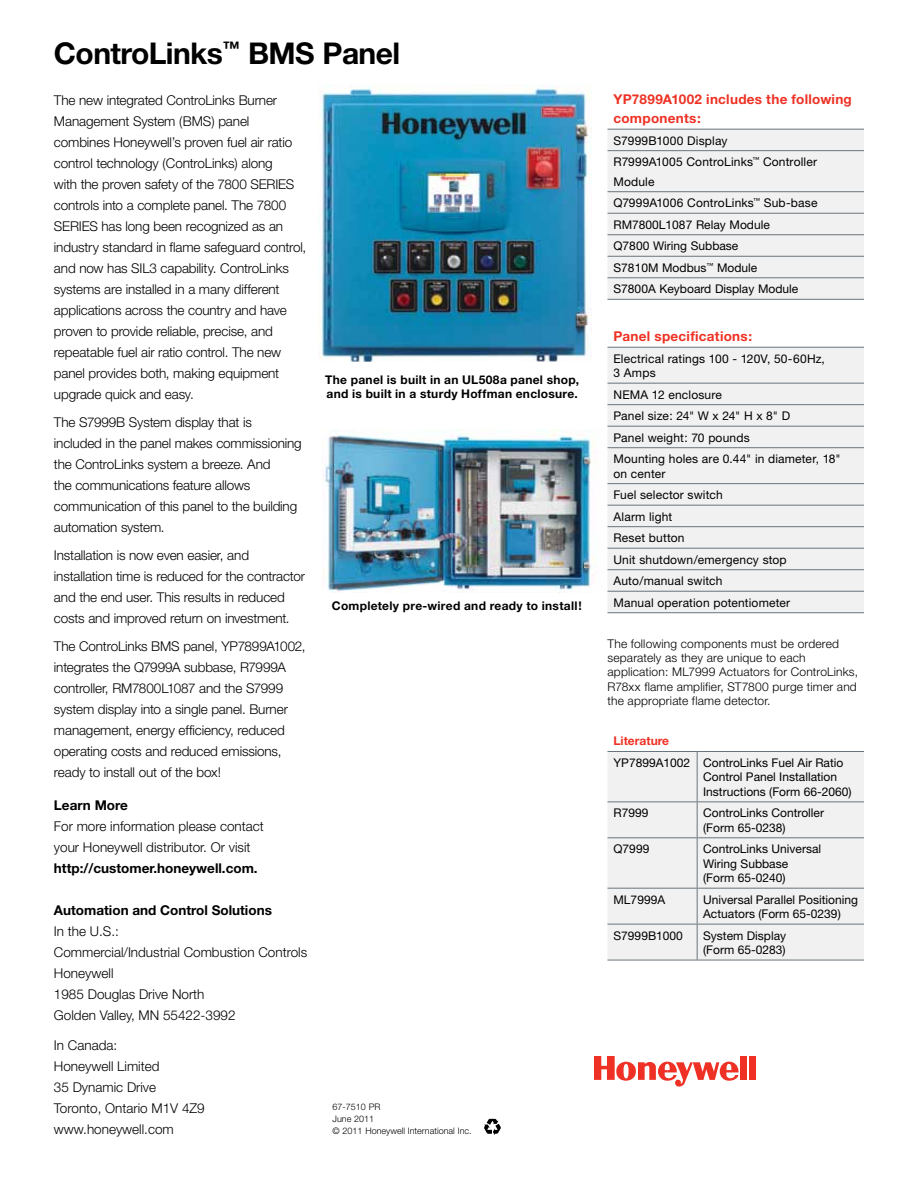
<style>
.page{position:relative;width:918px;height:1188px;background:#fff}
.page>*{position:absolute;margin:0;border:0;box-sizing:border-box;transform-origin:0 0}
.t1{font:700 30px "Helvetica Neue";letter-spacing:-.02em;color:#000}
.t2{font:300 13.5px/21px "Helvetica Neue";letter-spacing:-.01em;color:#000}
.t3{font:700 13.5px "Helvetica Neue";color:#000}
.t4{font:700 13.5px/19.5px "Helvetica Neue";letter-spacing:.02em;color:#ee3124}
.t5{font:12px/21.5px "Helvetica Neue";color:#000}
.t6{font:300 12px/14.4px "Helvetica Neue";letter-spacing:.015em;color:#000}
.t7{font:700 12px/14.4px "Helvetica Neue";letter-spacing:.025em;color:#000}
.t8{font:700 12px "Helvetica Neue";color:#ee3124}
.t9{font:300 9px/12px "Helvetica Neue";color:#000}
</style>
<div class="page">
<div style="left:740px;top:1056px;width:7px;height:24px;background:#ee3124"></div>
<div style="left:749px;top:1056px;width:7px;height:24px;background:#ee3124"></div>
<svg style="left:594px;top:1056px;width:145px;height:31px"></svg>
<div style="left:295px;top:278px;width:8px;height:7px;border:3px solid #fff;border-radius:50%"></div>
<div style="left:607px;top:752px;width:257px;height:208px;background:#f1f1f2"></div>
<hr style="left:608px;top:751px;width:89px;height:1px;background:#6a747b">
<hr style="left:697px;top:751px;width:167px;height:1px;background:#6a747b">
<hr style="left:697px;top:752px;width:1px;height:49px;background:#6a747b">
<hr style="left:608px;top:801px;width:89px;height:1px;background:#6a747b">
<hr style="left:697px;top:801px;width:167px;height:1px;background:#6a747b">
<hr style="left:697px;top:802px;width:1px;height:35px;background:#6a747b">
<hr style="left:608px;top:837px;width:89px;height:1px;background:#6a747b">
<hr style="left:697px;top:837px;width:167px;height:1px;background:#6a747b">
<hr style="left:697px;top:838px;width:1px;height:50px;background:#6a747b">
<hr style="left:608px;top:888px;width:89px;height:1px;background:#6a747b">
<hr style="left:697px;top:888px;width:167px;height:1px;background:#6a747b">
<hr style="left:697px;top:889px;width:1px;height:35px;background:#6a747b">
<hr style="left:608px;top:924px;width:89px;height:1px;background:#6a747b">
<hr style="left:697px;top:924px;width:167px;height:1px;background:#6a747b">
<hr style="left:697px;top:924px;width:1px;height:36px;background:#6a747b">
<hr style="left:608px;top:960px;width:89px;height:1px;background:#6a747b">
<hr style="left:697px;top:960px;width:167px;height:1px;background:#6a747b">
<img style="left:319px;top:86px;width:272px;height:276px">
<img style="left:323px;top:430px;width:285px;height:162px">
<div style="left:608px;top:130px;width:256px;height:169px;background:#f1f1f2"></div>
<hr style="left:608px;top:129px;width:256px;height:1px;background:#6a747b">
<hr style="left:608px;top:150px;width:256px;height:1px;background:#6a747b">
<hr style="left:608px;top:191px;width:256px;height:1px;background:#6a747b">
<hr style="left:608px;top:213px;width:256px;height:1px;background:#6a747b">
<hr style="left:608px;top:234px;width:256px;height:1px;background:#6a747b">
<hr style="left:608px;top:256px;width:256px;height:1px;background:#6a747b">
<hr style="left:608px;top:277px;width:256px;height:1px;background:#6a747b">
<hr style="left:608px;top:299px;width:256px;height:1px;background:#6a747b">
<div style="left:608px;top:348px;width:256px;height:264px;background:#f1f1f2"></div>
<hr style="left:608px;top:347px;width:256px;height:1px;background:#6a747b">
<hr style="left:608px;top:383px;width:256px;height:1px;background:#6a747b">
<hr style="left:608px;top:404px;width:256px;height:1px;background:#6a747b">
<hr style="left:608px;top:426px;width:256px;height:1px;background:#6a747b">
<hr style="left:608px;top:447px;width:256px;height:1px;background:#6a747b">
<hr style="left:608px;top:483px;width:256px;height:1px;background:#6a747b">
<hr style="left:608px;top:505px;width:256px;height:1px;background:#6a747b">
<hr style="left:608px;top:526px;width:256px;height:1px;background:#6a747b">
<hr style="left:608px;top:548px;width:256px;height:1px;background:#6a747b">
<hr style="left:608px;top:569px;width:256px;height:1px;background:#6a747b">
<hr style="left:608px;top:591px;width:256px;height:1px;background:#6a747b">
<hr style="left:608px;top:612px;width:256px;height:1px;background:#6a747b">
<svg style="left:484px;top:1119px;width:17px;height:16px"></svg>
<h1 class="t1" style="left:54px;top:35px;width:348px">ControLinks<sup>™</sup> BMS Panel</h1>
<p class="t2" style="left:54px;top:90px;width:254px">The new integrated ControLinks Burner Management System (BMS) panel combines Honeywell’s proven fuel air ratio control technology (ControLinks) along<br>with the proven safety of the 7800 SERIES controls into a complete panel. The 7800<br>SERIES has long been recognized as an industry standard in flame safeguard control, and now has SIL3 capability. ControLinks systems are installed in a many different applications across the country and have proven to provide reliable, precise, and repeatable fuel air ratio control. The new panel provides both, making equipment upgrade quick and easy.</p>
<p class="t2" style="left:54px;top:411px;width:249px">The S7999B System display that is included in the panel makes commissioning the ControLinks system a breeze. And<br>the communications feature allows communication of this panel to the building automation system.</p>
<p class="t2" style="left:54px;top:544px;width:253px">Installation is now even easier, and installation time is reduced for the contractor and the end user. This results in reduced costs and improved return on investment.</p>
<p class="t2" style="left:54px;top:635px;width:253px">The ControLinks BMS panel, YP7899A1002, integrates the Q7999A subbase, R7999A controller, RM7800L1087 and the S7999 system display into a single panel. Burner management, energy efficiency, reduced operating costs and reduced emissions, ready to install out of the box!</p>
<p class="t7" style="left:325px;top:372px;width:255px">The panel is built in an UL508a panel shop, and is built in a sturdy Hoffman enclosure.</p>
<p class="t7" style="left:332px;top:598px;width:251px">Completely pre-wired and ready to install!</p>
<p class="t3" style="left:54px;top:797px;width:76px">Learn More</p>
<p class="t2" style="left:54px;top:815px;width:211px">For more information please contact your Honeywell distributor. Or visit</p>
<p class="t3" style="left:54px;top:860px;width:205px">http://customer.honeywell.com.</p>
<p class="t3" style="left:54px;top:902px;width:219px">Automation and Control Solutions</p>
<p class="t2" style="left:54px;top:920px;width:255px">In the U.S.:<br>Commercial/Industrial Combustion Controls<br>Honeywell<br>1985 Douglas Drive North<br>Golden Valley, MN 55422-3992</p>
<p class="t2" style="left:54px;top:1034px;width:152px">In Canada:<br>Honeywell Limited<br>35 Dynamic Drive<br>Toronto, Ontario M1V 4Z9 www.honeywell.com</p>
<p class="t9" style="left:333px;top:1101px;width:141px">67-7510 PR<br>June 2011<br>© 2011 Honeywell International Inc.</p>
<p class="t4" style="left:614px;top:89px;width:240px">YP7899A1002 includes the following components:</p>
<p class="t5" style="left:614px;top:129px;width:205px">S7999B1000 Display<br>R7999A1005 ControLinks<sup>™</sup> Controller</p>
<p class="t5" style="left:614px;top:171px;width:205px">Module<br>Q7999A1006 ControLinks<sup>™</sup> Sub-base<br>RM7800L1087 Relay Module<br>Q7800 Wiring Subbase<br>S7810M Modbus<sup>™</sup> Module<br>S7800A Keyboard Display Module</p>
<p class="t4" style="left:614px;top:326px;width:140px">Panel specifications:</p>
<p class="t5" style="left:614px;top:351px;width:213px;line-height:14.4px">Electrical ratings 100 - 120V, 50-60Hz,<br>3 Amps</p>
<p class="t5" style="left:614px;top:383px;width:229px">NEMA 12 enclosure<br>Panel size: 24" W x 24" H x 8" D<br>Panel weight: 70 pounds<br>Mounting holes are 0.44" in diameter, 18"</p>
<p class="t5" style="left:614px;top:462px;width:178px">on center<br>Fuel selector switch<br>Alarm light<br>Reset button<br>Unit shutdown/emergency stop<br>Auto/manual switch<br>Manual operation potentiometer</p>
<p class="t6" style="left:608px;top:636px;width:252px">The following components must be ordered separately as they are unique to each application: ML7999 Actuators for ControLinks, R78xx flame amplifier, ST7800 purge timer and the appropriate flame detector.</p>
<p class="t8" style="left:614px;top:734px;width:57px">Literature</p>
<p class="t5" style="left:703px;top:755px;width:150px;line-height:14.4px;text-indent:-90px">YP7899A1002 ControLinks Fuel Air Ratio<br>Control Panel Installation<br>Instructions (Form 66-2060)</p>
<p class="t5" style="left:614px;top:802px;width:36px">R7999</p>
<p class="t5" style="left:703px;top:806px;width:122px;line-height:14.4px">ControLinks Controller (Form 65-0238)</p>
<p class="t5" style="left:614px;top:838px;width:37px">Q7999</p>
<p class="t5" style="left:703px;top:842px;width:119px;line-height:14.4px">ControLinks Universal<br>Wiring Subbase (Form 65-0240)</p>
<p class="t5" style="left:614px;top:889px;width:53px">ML7999A</p>
<p class="t5" style="left:703px;top:892px;width:156px;line-height:14.4px">Universal Parallel Positioning<br>Actuators (Form 65-0239)</p>
<p class="t5" style="left:614px;top:924px;width:71px">S7999B1000</p>
<p class="t5" style="left:703px;top:928px;width:85px;line-height:14.4px">System Display (Form 65-0283)</p>
</div>
